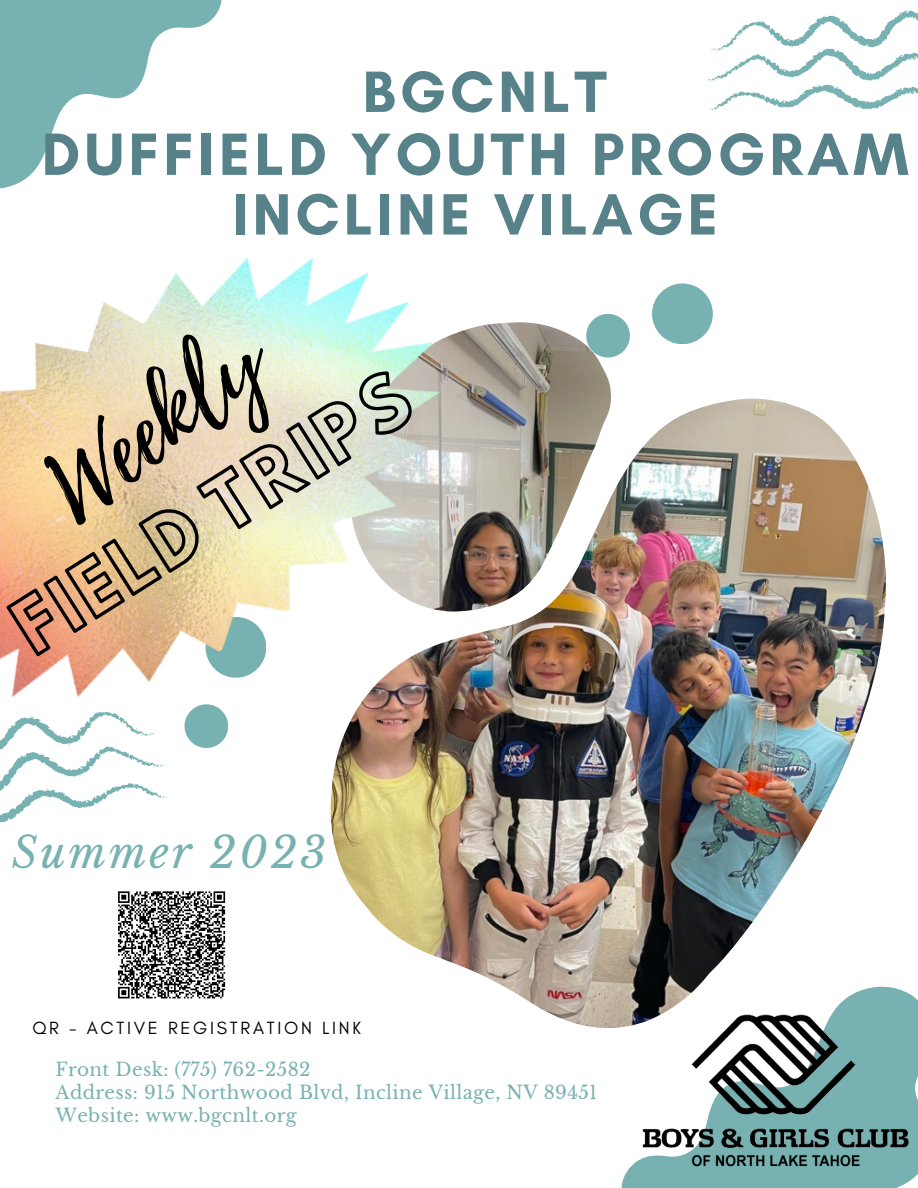
<style>
.page{position:relative;width:918px;height:1188px;background:#fff}
.page>*{position:absolute;margin:0;border:0;box-sizing:border-box;transform-origin:0 0}
.t1{font:94.05px "Playlist Script";color:#000}
.t2{font:67.5px "Hussar Ekologiczne 1";color:#000}
.t3{font:700 60.75px "Glacial Indifference";letter-spacing:.07em;color:#58828a}
.t4{font:700 59.25px "Glacial Indifference";letter-spacing:.07em;color:#58828a}
.t5{font:italic 42.9px "Libre Baskerville";letter-spacing:.07em;color:#78b1b1}
.t6{font:18.3px/23.2px "Libre Baskerville";letter-spacing:.02em;color:#78b1b1}
.t7{font:18px "Glacial Indifference";letter-spacing:.15em;color:#000}
</style>
<div class="page">
<img style="left:330px;top:322px;width:556px;height:704px">
<div style="left:586px;top:314px;width:44px;height:44px;background:#78b1b1;border-radius:50%"></div>
<div style="left:652px;top:283px;width:61px;height:61px;background:#78b1b1;border-radius:50%"></div>
<svg style="left:0;top:0;width:222px;height:168px;fill:#78b1b1"></svg>
<svg style="left:608px;top:933px;width:278px;height:33px"></svg>
<svg style="left:0;top:785px;width:167px;height:38px"></svg>
<svg style="left:707px;top:10px;width:211px;height:100px"></svg>
<img style="left:586px;top:966px;width:332px;height:222px">
<svg style="left:118px;top:891px;width:108px;height:108px"></svg>
<img style="left:0;top:168px;width:512px;height:617px">
<h3 class="t4" style="left:363px;top:56px;width:246px">BGCNLT</h3>
<h3 class="t3" style="left:42px;top:117px;width:869px">DUFFIELD YOUTH PROGRAM</h3>
<h3 class="t4" style="left:232px;top:178px;width:487px">INCLINE VILAGE</h3>
<h1 class="t1" style="left:17px;top:446px;width:248px;rotate:-38deg">We kly</h1>
<h2 class="t2" style="left:5px;top:610px;width:456px;rotate:-32deg">FIELD TRIPS</h2>
<h3 class="t5" style="left:12px;top:826px;width:316px">Summer 2023</h3>
<p class="t7" style="left:32px;top:1017px;width:330px">QR - ACTIVE REGISTRATION LINK</p>
<p class="t6" style="left:56px;top:1058px;width:543px">Front Desk: (775) 762-2582<br>Address: 915 Northwood Blvd, Incline Village, NV 89451<br>Website: www.bgcnlt.org</p>
</div>
